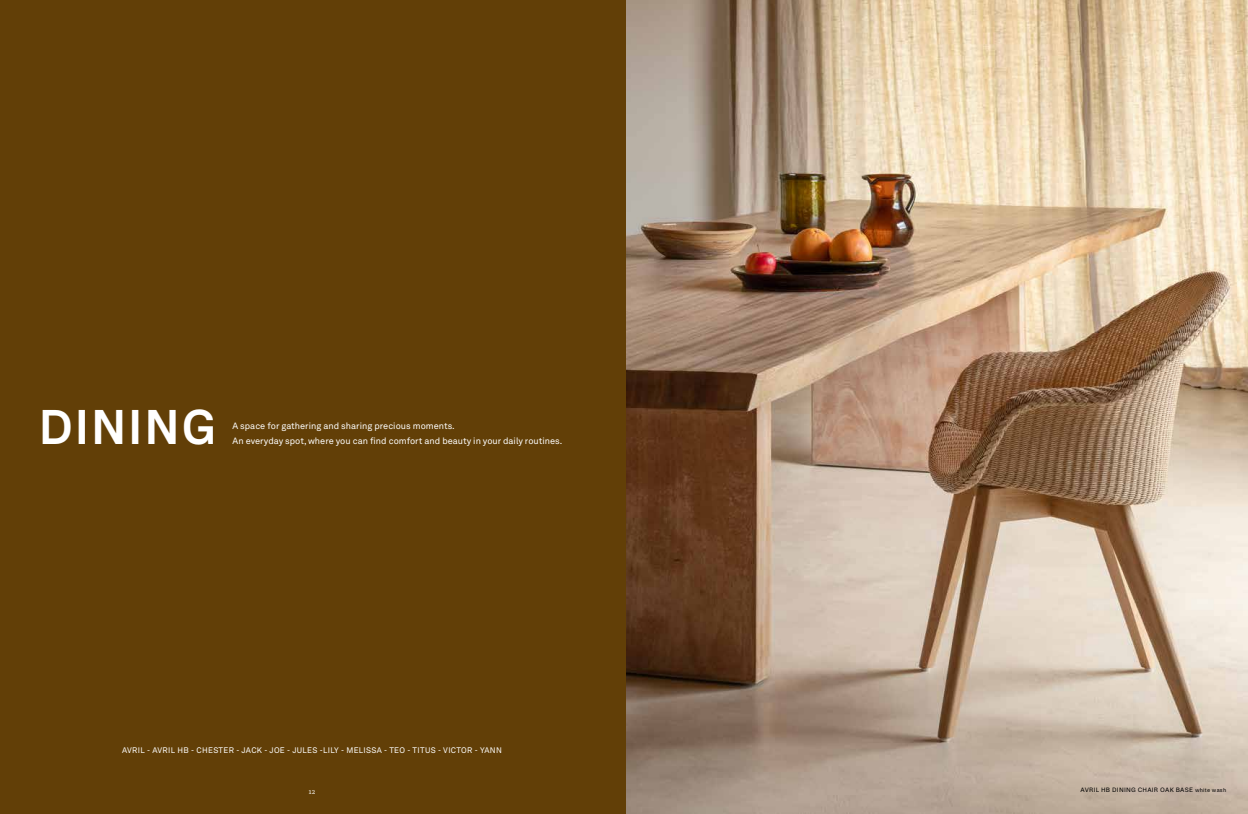
<style>
.page{position:relative;width:1248px;height:814px;background:#fff}
.page>*{position:absolute;margin:0;border:0;box-sizing:border-box;transform-origin:0 0}
.t1{font:700 48px "Akkurat LL";letter-spacing:.04em;color:#fff}
.t2{font:9px "Akkurat LL";color:#fff}
.t3{font:8px "Akkurat LL";letter-spacing:.04em;color:#fff}
.t4{font:8px "Bely";color:#fff}
.t5{font:7px "Dia";letter-spacing:.03em;color:#000}
.s1{font-size:6px}
</style>
<div class="page">
<div style="left:0;top:0;width:626px;height:814px;background:#623f07"></div>
<img style="left:626px;top:0;width:621px;height:814px">
<h1 class="t1" style="left:39px;top:389px;width:178px">DINING</h1>
<p class="t2" style="left:232px;top:419px;width:224px">A space for gathering and sharing precious moments.</p>
<p class="t2" style="left:232px;top:433px;width:331px">An everyday spot, where you can find comfort and beauty in your daily routines.</p>
<p class="t3" style="left:122px;top:744px;width:381px">AVRIL - AVRIL HB - CHESTER - JACK - JOE - JULES -LILY - MELISSA - TEO - TITUS - VICTOR - YANN</p>
<p class="t4" style="left:308px;top:785px;width:8px">12</p>
<p class="t5" style="left:1080px;top:786px;width:147px">AVRIL HB DINING CHAIR OAK BASE <span class="s1">white wash</span></p>
</div>
